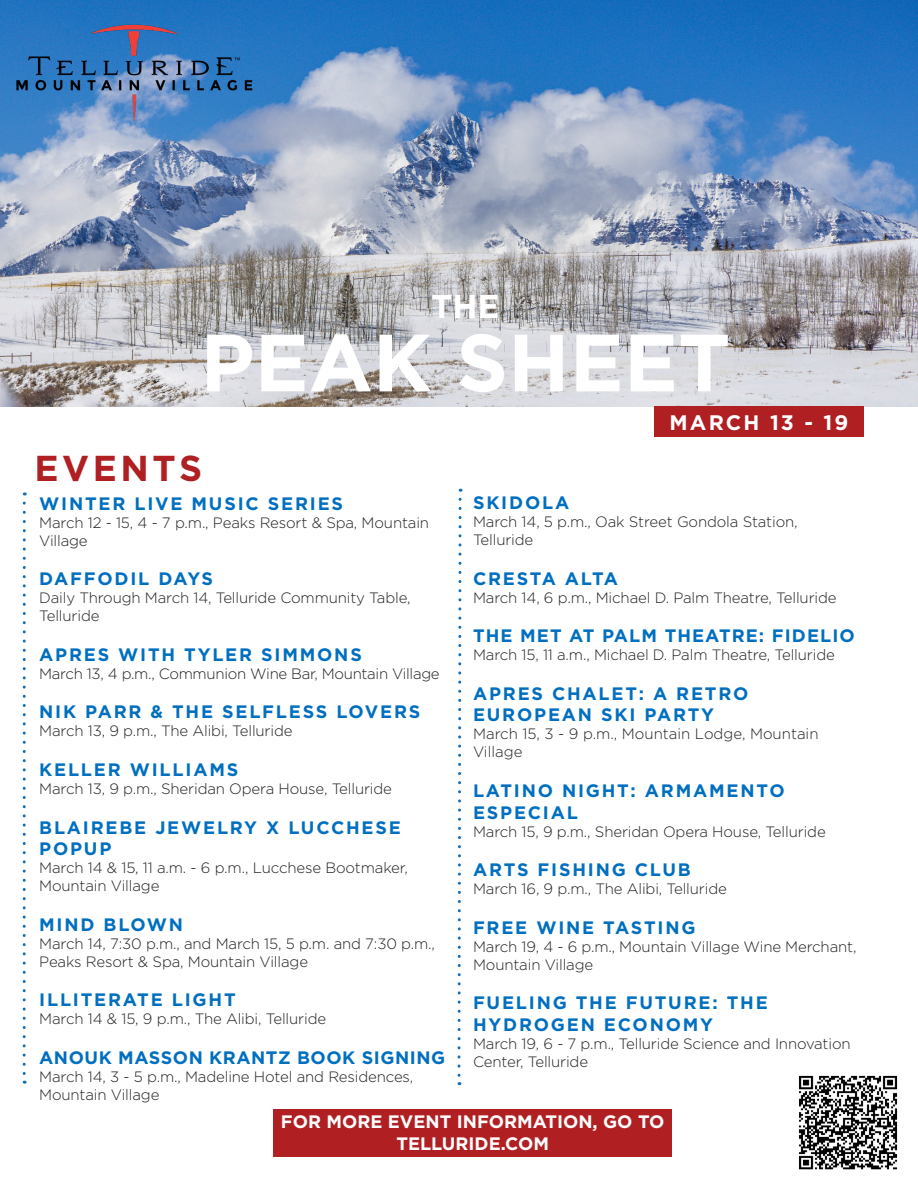
<style>
.page{position:relative;width:918px;height:1188px;background:#fff}
.page>*{position:absolute;margin:0;border:0;box-sizing:border-box;transform-origin:0 0}
.t1{font:700 81px "Gotham";color:#fff}
.t2{font:700 36px "Gotham";letter-spacing:.1em;color:#b02023}
.t3{font:700 33px "Gotham";color:#fff}
.t4{font:700 21px "Gotham";letter-spacing:.1em;color:#fff}
.t5{font:700 18px/21.6px "Gotham";letter-spacing:.1em;color:#006fc0}
.t6{font:700 18px "Gotham";color:#fff}
.t7{font:700 18px "Gotham";letter-spacing:.03em;color:#006fc0}
.t8{font:700 18px "Gotham";letter-spacing:.06em;color:#006fc0}
.t9{font:300 15px/18px "Gotham";letter-spacing:-.01em;color:#231f20}
</style>
<div class="page">
<img style="left:0;top:0;width:918px;height:406px">
<div style="left:273px;top:1109px;width:399px;height:47px;background:#b02023"></div>
<svg style="left:23px;top:503px;width:3px;height:581px"></svg>
<div style="left:654px;top:406px;width:210px;height:31px;background:#b02023"></div>
<svg style="left:457px;top:489px;width:6px;height:596px"></svg>
<img style="left:799px;top:1075px;width:99px;height:95px">
<img style="left:0;top:0;width:283px;height:224px">
<p class="t3" style="left:431px;top:284px;width:70px">THE</p>
<p class="t1" style="left:200px;top:309px;width:532px">PEAK SHEET</p>
<p class="t2" style="left:35px;top:445px;width:169px">EVENTS</p>
<p class="t5" style="left:39px;top:492px;width:305px">WINTER LIVE MUSIC SERIES</p>
<p class="t9" style="left:39px;top:513px;width:391px">March 12 - 15, 4 - 7 p.m., Peaks Resort &amp; Spa, Mountain<br>Village</p>
<p class="t5" style="left:39px;top:568px;width:175px">DAFFODIL DAYS</p>
<p class="t9" style="left:39px;top:589px;width:373px">Daily Through March 14, Telluride Community Table,<br>Telluride</p>
<p class="t5" style="left:39px;top:643px;width:324px">APRES WITH TYLER SIMMONS</p>
<p class="t9" style="left:39px;top:664px;width:402px">March 13, 4 p.m., Communion Wine Bar, Mountain Village</p>
<p class="t5" style="left:39px;top:701px;width:383px">NIK PARR &amp; THE SELFLESS LOVERS</p>
<p class="t9" style="left:39px;top:722px;width:255px">March 13, 9 p.m., The Alibi, Telluride</p>
<p class="t5" style="left:39px;top:759px;width:201px">KELLER WILLIAMS</p>
<p class="t9" style="left:39px;top:779px;width:354px">March 13, 9 p.m., Sheridan Opera House, Telluride</p>
<p class="t5" style="left:39px;top:816px;width:363px">BLAIREBE JEWELRY X LUCCHESE<br>POPUP</p>
<p class="t9" style="left:39px;top:859px;width:370px">March 14 &amp; 15, 11 a.m. - 6 p.m., Lucchese Bootmaker,<br>Mountain Village</p>
<p class="t5" style="left:39px;top:913px;width:145px">MIND BLOWN</p>
<p class="t9" style="left:39px;top:934px;width:397px">March 14, 7:30 p.m., and March 15, 5 p.m. and 7:30 p.m.,<br>Peaks Resort &amp; Spa, Mountain Village</p>
<p class="t5" style="left:39px;top:989px;width:198px">ILLITERATE LIGHT</p>
<p class="t9" style="left:39px;top:1010px;width:288px">March 14 &amp; 15, 9 p.m., The Alibi, Telluride</p>
<p class="t7" style="left:39px;top:1046px;width:408px">ANOUK MASSON KRANTZ BOOK SIGNING</p>
<p class="t9" style="left:39px;top:1067px;width:376px">March 14, 3 - 5 p.m., Madeline Hotel and Residences,<br>Mountain Village</p>
<p class="t4" style="left:670px;top:409px;width:180px">MARCH 13 - 19</p>
<p class="t5" style="left:473px;top:492px;width:98px">SKIDOLA</p>
<p class="t9" style="left:473px;top:513px;width:326px">March 14, 5 p.m., Oak Street Gondola Station,<br>Telluride</p>
<p class="t5" style="left:473px;top:567px;width:147px">CRESTA ALTA</p>
<p class="t9" style="left:473px;top:588px;width:365px">March 14, 6 p.m., Michael D. Palm Theatre, Telluride</p>
<p class="t8" style="left:473px;top:624px;width:383px">THE MET AT PALM THEATRE: FIDELIO</p>
<p class="t9" style="left:473px;top:646px;width:363px">March 15, 11 a.m., Michael D. Palm Theatre, Telluride</p>
<p class="t5" style="left:473px;top:683px;width:277px">APRES CHALET: A RETRO<br>EUROPEAN SKI PARTY</p>
<p class="t9" style="left:473px;top:725px;width:347px">March 15, 3 - 9 p.m., Mountain Lodge, Mountain<br>Village</p>
<p class="t5" style="left:473px;top:780px;width:313px">LATINO NIGHT: ARMAMENTO<br>ESPECIAL</p>
<p class="t9" style="left:473px;top:822px;width:354px">March 15, 9 p.m., Sheridan Opera House, Telluride</p>
<p class="t5" style="left:473px;top:859px;width:219px">ARTS FISHING CLUB</p>
<p class="t9" style="left:473px;top:880px;width:255px">March 16, 9 p.m., The Alibi, Telluride</p>
<p class="t5" style="left:473px;top:917px;width:224px">FREE WINE TASTING</p>
<p class="t9" style="left:473px;top:937px;width:385px">March 19, 4 - 6 p.m., Mountain Village Wine Merchant,<br>Mountain Village</p>
<p class="t5" style="left:473px;top:992px;width:296px">FUELING THE FUTURE: THE<br>HYDROGEN ECONOMY</p>
<p class="t9" style="left:473px;top:1035px;width:379px">March 19, 6 - 7 p.m., Telluride Science and Innovation<br>Center, Telluride</p>
<p class="t6" style="left:281px;top:1110px;width:385px">FOR MORE EVENT INFORMATION, GO TO</p>
<p class="t6" style="left:396px;top:1132px;width:154px">TELLURIDE.COM</p>
</div>
